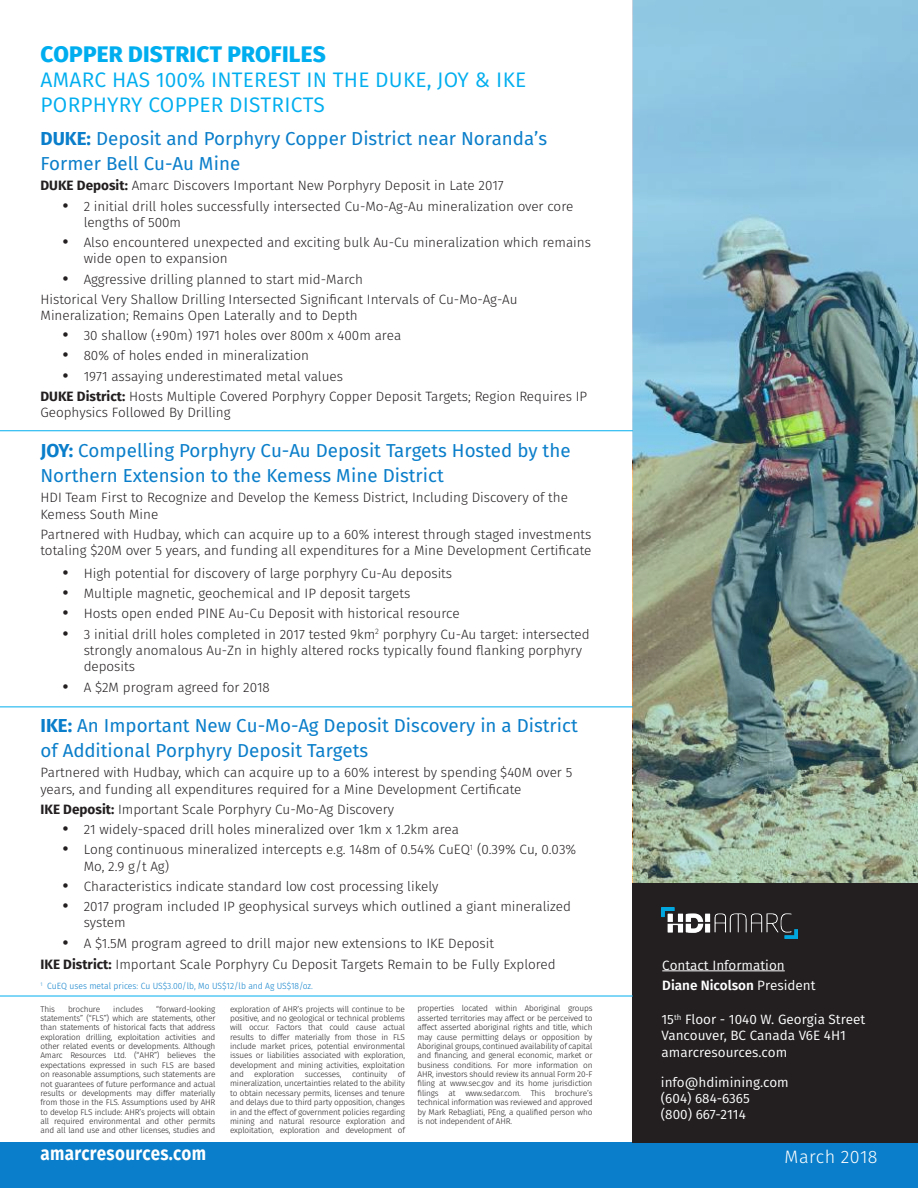
<style>
.page{position:relative;width:918px;height:1188px;background:#fff}
.page>*{position:absolute;margin:0;border:0;box-sizing:border-box;transform-origin:0 0}
.t1{font:800 22.5px "Fira Sans";letter-spacing:.01em;color:#00aeef}
.t2{font:21px/25.2px "Fira Sans";letter-spacing:.01em;color:#00aeef}
.t3{font:700 19.5px "Fira Sans";letter-spacing:.02em;color:#fff;scale:.87 1}
.t4{font:18.75px/25.2px "Fira Sans";color:#0a7eca}
.t5{font:300 18px "Fira Sans";letter-spacing:.02em;color:#fff}
.t6{font:300 13.5px/20.2px "Fira Sans";color:#231f20}
.t7{font:13.5px/16.2px "Fira Sans";color:#fff}
.t8{font:300 9px "Fira Sans";color:#0a7eca;scale:.95 1}
.t9{font:300 8.25px/9.3px "Fira Sans";letter-spacing:-.02em;color:#231f20;text-align:justify}
.s1{font-weight:700}
.s2{font-weight:600}
</style>
<div class="page">
<img style="left:633px;top:0;width:285px;height:883px">
<div style="left:0;top:1143px;width:918px;height:45px;background:#0a7eca"></div>
<div style="left:633px;top:883px;width:285px;height:260px;background:#231f20"></div>
<img style="left:662px;top:907px;width:136px;height:32px">
<hr style="left:662px;top:971px;width:123px;height:1px;background:#fff">
<hr style="left:0;top:430px;width:633px;height:1px;background:#00aeef">
<hr style="left:0;top:706px;width:633px;height:1px;background:#00aeef">
<hr style="left:0;top:996px;width:633px;height:1px;background:#00aeef">
<h1 class="t1" style="left:41px;top:38px;width:287px">COPPER DISTRICT PROFILES</h1>
<h2 class="t2" style="left:41px;top:67px;width:487px">AMARC HAS 100% INTEREST IN THE DUKE, JOY &amp; IKE<br>PORPHYRY COPPER DISTRICTS</h2>
<h3 class="t4" style="left:40px;top:126px;width:508px"><span class="s1">DUKE:</span> Deposit and Porphyry Copper District near Noranda’s<br>Former Bell Cu-Au Mine</h3>
<p class="t6" style="left:84px;top:176px;width:491px;text-indent:-43px"><span class="s1">DUKE Deposit:</span> Amarc Discovers Important New Porphyry Deposit in Late 2017<br>2 initial drill holes successfully intersected Cu-Mo-Ag-Au mineralization over core</p>
<p class="t6" style="left:84px;top:212px;width:509px">lengths of 500m<br>Also encountered unexpected and exciting bulk Au-Cu mineralization which remains</p>
<p class="t6" style="left:84px;top:248px;width:146px">wide open to expansion</p>
<p class="t6" style="left:84px;top:269px;width:281px">Aggressive drilling planned to start mid-March</p>
<p class="t6" style="left:40px;top:289px;width:479px">Historical Very Shallow Drilling Intersected Significant Intervals of Cu-Mo-Ag-Au</p>
<p class="t6" style="left:40px;top:305px;width:319px">Mineralization; Remains Open Laterally and to Depth</p>
<p class="t6" style="left:84px;top:325px;width:319px">30 shallow (±90m) 1971 holes over 800m x 400m area</p>
<p class="t6" style="left:84px;top:346px;width:227px">80% of holes ended in mineralization</p>
<p class="t6" style="left:84px;top:366px;width:261px">1971 assaying underestimated metal values</p>
<p class="t6" style="left:40px;top:386px;width:548px"><span class="s1">DUKE District:</span> Hosts Multiple Covered Porphyry Copper Deposit Targets; Region Requires IP</p>
<p class="t6" style="left:40px;top:402px;width:192px">Geophysics Followed By Drilling</p>
<h3 class="t4" style="left:40px;top:438px;width:532px"><span class="s1">JOY:</span> Compelling Porphyry Cu-Au Deposit Targets Hosted by the<br>Northern Extension to the Kemess Mine District</h3>
<p class="t6" style="left:40px;top:490px;width:529px;line-height:16.2px">HDI Team First to Recognize and Develop the Kemess District, Including Discovery of the<br>Kemess South Mine</p>
<p class="t6" style="left:40px;top:526px;width:553px;line-height:16.2px">Partnered with Hudbay, which can acquire up to a 60% interest through staged investments totaling $20M over 5 years, and funding all expenditures for a Mine Development Certificate</p>
<p class="t6" style="left:84px;top:563px;width:508px">High potential for discovery of large porphyry Cu-Au deposits<br>Multiple magnetic, geochemical and IP deposit targets<br>Hosts open ended PINE Au-Cu Deposit with historical resource<br>3 initial drill holes completed in 2017 tested 9km<sup>2</sup> porphyry Cu-Au target: intersected</p>
<p class="t6" style="left:84px;top:642px;width:500px;line-height:16.2px">strongly anomalous Au-Zn in highly altered rocks typically found flanking porphyry deposits</p>
<p class="t6" style="left:84px;top:677px;width:188px">A $2M program agreed for 2018</p>
<h3 class="t4" style="left:40px;top:713px;width:539px"><span class="s1">IKE:</span> An Important New Cu-Mo-Ag Deposit Discovery in a District of Additional Porphyry Deposit Targets</h3>
<p class="t6" style="left:40px;top:765px;width:533px;line-height:16.2px">Partnered with Hudbay, which can acquire up to a 60% interest by spending $40M over 5 years, and funding all expenditures required for a Mine Development Certificate</p>
<p class="t6" style="left:84px;top:799px;width:494px;text-indent:-43px"><span class="s1">IKE Deposit:</span> Important Scale Porphyry Cu-Mo-Ag Discovery<br>21 widely-spaced drill holes mineralized over 1km x 1.2km area<br>Long continuous mineralized intercepts e.g. 148m of 0.54% CuEQ<sup>1</sup> (0.39% Cu, 0.03%</p>
<p class="t6" style="left:84px;top:856px;width:489px">Mo, 2.9 g/t Ag)<br>Characteristics indicate standard low cost processing likely<br>2017 program included IP geophysical surveys which outlined a giant mineralized</p>
<p class="t6" style="left:84px;top:912px;width:43px">system</p>
<p class="t6" style="left:84px;top:933px;width:412px">A $1.5M program agreed to drill major new extensions to IKE Deposit</p>
<p class="t6" style="left:40px;top:954px;width:517px"><span class="s1">IKE District:</span> Important Scale Porphyry Cu Deposit Targets Remain to be Fully Explored</p>
<p class="t8" style="left:40px;top:980px;width:288px"><sup>1</sup> CuEQ uses metal prices: Cu US$3.00/lb, Mo US$12/lb and Ag US$18/oz.</p>
<p class="t9" style="left:40px;top:1004px;width:176px;text-indent:116px">“forward-looking statements” (“FLS”) which are statements, other than statements of historical facts that address exploration drilling, exploitation activities and other related events or developments. Although Amarc Resources Ltd. (“AHR”) believes the expectations expressed in such FLS are based on reasonable assumptions, such statements are not guarantees of future performance and actual results or developments may differ materially from those in the FLS. Assumptions used by AHR to develop FLS include: AHR’s projects will obtain all required environmental and other permits and all land use and other licenses, studies and</p>
<p class="t9" style="left:230px;top:1004px;width:176px">exploration of AHR’s projects will continue to be positive, and no geological or technical problems will occur. Factors that could cause actual results to differ materially from those in FLS include market prices, potential environmental issues or liabilities associated with exploration, development and mining activities, exploitation and</p>
<p class="t9" style="left:40px;top:1004px;width:16px">This</p>
<p class="t9" style="left:68px;top:1004px;width:34px">brochure</p>
<p class="t9" style="left:113px;top:1004px;width:31px">includes</p>
<p class="t9" style="left:254px;top:1070px;width:42px">exploration</p>
<p class="t9" style="left:305px;top:1070px;width:38px">successes,</p>
<p class="t9" style="left:352px;top:1070px;width:37px">continuity</p>
<p class="t9" style="left:230px;top:1070px;width:176px;text-indent:168px">of mineralization, uncertainties related to the ability to obtain necessary permits, licenses and tenure and delays due to third party opposition, changes in and the effect of government policies regarding mining and natural resource exploration and exploitation, exploration and development of</p>
<p class="t9" style="left:418px;top:1004px;width:176px">properties located within Aboriginal groups asserted territories may affect or be perceived to affect asserted aboriginal rights and title, which may cause permitting delays or opposition by Aboriginal groups, continued availability of capital and financing, and general economic, market or business conditions. For more information on AHR, investors should review its annual Form 20-F filing at www.sec.gov and its home jurisdiction filings at www.sedar.com. This brochure’s technical information was reviewed and approved by Mark Rebagliati, PEng, a qualified person who is not independent of AHR.</p>
<p class="t7" style="left:662px;top:955px;width:155px;line-height:20.1px">Contact Information<br><span class="s2">Diane Nicolson</span> President</p>
<p class="t7" style="left:661px;top:1011px;width:205px">15<sup>th</sup> Floor - 1040 W. Georgia Street<br>Vancouver, BC Canada V6E 4H1 amarcresources.com</p>
<p class="t7" style="left:661px;top:1074px;width:129px">info@hdimining.com (604) 684-6365<br>(800) 667-2114</p>
<h3 class="t3" style="left:40px;top:1140px;width:192px">amarcresources.com</h3>
<h3 class="t5" style="left:785px;top:1144px;width:94px">March 2018</h3>
</div>
